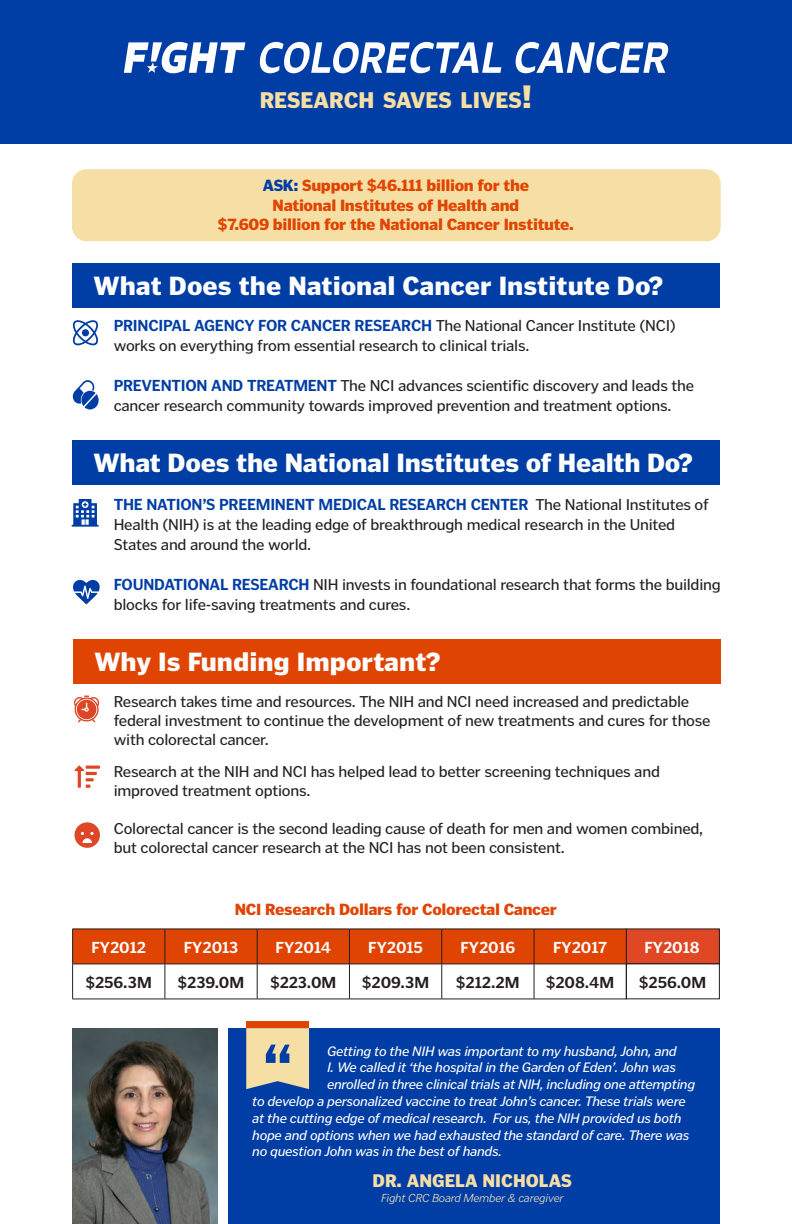
<style>
.page{position:relative;width:792px;height:1224px;background:#fff}
.page>*{position:absolute;margin:0;border:0;box-sizing:border-box;transform-origin:0 0}
.t1{font:900 50.4px "Poynter Gothic Text";color:#003da5}
.t2{font:900 26px "Poynter Gothic Text";letter-spacing:-.005em;color:#fff}
.t3{font:900 22.4px "Poynter Gothic Text";color:#f6dfa4}
.t4{font:900 18px "Poynter Gothic Text";color:#f6dfa4}
.t5{font:16px/19.2px "Poynter Gothic Text";letter-spacing:-.015em;color:#231f20}
.t6{font:900 16px "Poynter Gothic Text";letter-spacing:-.02em;color:#e04403}
.t7{font:700 16px "Poynter Gothic Text";letter-spacing:-.015em;color:#003da5}
.t8{font:700 16px "Poynter Gothic Text";color:#231f20}
.t9{font:700 16px "Poynter Gothic Text";color:#fff}
.t10{font:italic 14px "Poynter Gothic Text";letter-spacing:-.02em;color:#fff}
.t11{font:italic 300 12px "Poynter Gothic Text";letter-spacing:-.015em;color:#f8e7bb}
.s1{font-size:32px}
.s2{color:#003da5}
.s3{font-weight:700;color:#003da5}
.s4{font-weight:400;color:#231f20}
</style>
<div class="page">
<div style="left:0;top:0;width:792px;height:144px;background:#003da5"></div>
<div style="left:73px;top:639px;width:648px;height:45px;background:#e04403"></div>
<div style="left:72px;top:169px;width:649px;height:72px;background:#f6dfa4;border-radius:14px"></div>
<div style="left:72px;top:263px;width:648px;height:45px;background:#003da5"></div>
<div style="left:229px;top:1028px;width:491px;height:196px;background:#003da5"></div>
<svg style="left:246px;top:1028px;width:63px;height:61px;background:#e4d3a4"></svg>
<div style="left:246px;top:1022px;width:63px;height:6px;background:#e04403"></div>
<img style="left:72px;top:1028px;width:145px;height:196px">
<div style="left:72px;top:440px;width:648px;height:45px;background:#003da5"></div>
<svg style="left:124px;top:42px;width:121px;height:31px"></svg>
<svg style="left:259px;top:42px;width:242px;height:31px"></svg>
<svg style="left:515px;top:42px;width:153px;height:31px"></svg>
<div style="left:626px;top:929px;width:93px;height:35px;background:#df4725"></div>
<div style="left:626px;top:929px;width:94px;height:35px;border:1px solid #231f20"></div>
<div style="left:73px;top:930px;width:553px;height:34px;background:#e04403"></div>
<hr style="left:72px;top:929px;width:93px;height:1px;background:#231f20">
<hr style="left:72px;top:929px;width:1px;height:35px;background:#231f20">
<hr style="left:165px;top:929px;width:92px;height:1px;background:#231f20">
<hr style="left:165px;top:929px;width:1px;height:35px;background:#231f20">
<hr style="left:257px;top:929px;width:92px;height:1px;background:#231f20">
<hr style="left:257px;top:929px;width:1px;height:35px;background:#231f20">
<hr style="left:349px;top:929px;width:93px;height:1px;background:#231f20">
<hr style="left:349px;top:929px;width:1px;height:35px;background:#231f20">
<hr style="left:442px;top:929px;width:92px;height:1px;background:#231f20">
<hr style="left:441px;top:929px;width:1px;height:35px;background:#231f20">
<hr style="left:534px;top:929px;width:93px;height:1px;background:#231f20">
<hr style="left:534px;top:929px;width:1px;height:35px;background:#231f20">
<hr style="left:626px;top:929px;width:1px;height:35px;background:#231f20">
<hr style="left:72px;top:964px;width:93px;height:1px;background:#231f20">
<hr style="left:72px;top:964px;width:1px;height:35px;background:#231f20">
<hr style="left:165px;top:964px;width:92px;height:1px;background:#231f20">
<hr style="left:165px;top:964px;width:1px;height:35px;background:#231f20">
<hr style="left:257px;top:964px;width:92px;height:1px;background:#231f20">
<hr style="left:257px;top:964px;width:1px;height:35px;background:#231f20">
<hr style="left:349px;top:964px;width:93px;height:1px;background:#231f20">
<hr style="left:349px;top:964px;width:1px;height:35px;background:#231f20">
<hr style="left:442px;top:964px;width:92px;height:1px;background:#231f20">
<hr style="left:441px;top:964px;width:1px;height:35px;background:#231f20">
<hr style="left:534px;top:964px;width:93px;height:1px;background:#231f20">
<hr style="left:534px;top:964px;width:1px;height:35px;background:#231f20">
<hr style="left:626px;top:964px;width:1px;height:35px;background:#231f20">
<hr style="left:72px;top:999px;width:93px;height:1px;background:#231f20">
<hr style="left:165px;top:999px;width:92px;height:1px;background:#231f20">
<hr style="left:257px;top:999px;width:92px;height:1px;background:#231f20">
<hr style="left:349px;top:999px;width:93px;height:1px;background:#231f20">
<hr style="left:442px;top:999px;width:92px;height:1px;background:#231f20">
<hr style="left:534px;top:999px;width:93px;height:1px;background:#231f20">
<svg style="left:72px;top:380px;width:27px;height:29px"></svg>
<svg style="left:72px;top:320px;width:26px;height:25px"></svg>
<div style="left:82px;top:329px;width:7px;height:7px;background:#003da5;border-radius:50%"></div>
<svg style="left:72px;top:499px;width:27px;height:28px"></svg>
<svg style="left:73px;top:579px;width:27px;height:25px"></svg>
<svg style="left:74px;top:696px;width:25px;height:26px"></svg>
<svg style="left:75px;top:766px;width:25px;height:22px"></svg>
<svg style="left:75px;top:822px;width:25px;height:26px"></svg>
<p class="t3" style="left:260px;top:87px;width:274px">RESEARCH SAVES LIVES<span class="s1">!</span></p>
<p class="t6" style="left:263px;top:177px;width:268px"><span class="s2">ASK:</span> Support $46.111 billion for the</p>
<p class="t6" style="left:273px;top:196px;width:248px">National Institutes of Health and</p>
<p class="t6" style="left:218px;top:215px;width:358px">$7.609 billion for the National Cancer Institute.</p>
<p class="t2" style="left:94px;top:270px;width:571px">What Does the National Cancer Institute Do?</p>
<p class="t5" style="left:114px;top:316px;width:564px;line-height:20px"><span class="s3">PRINCIPAL AGENCY FOR CANCER RESEARCH</span> The National Cancer Institute (NCI) works on everything from essential research to clinical trials.</p>
<p class="t5" style="left:114px;top:376px;width:582px"><span class="s3">PREVENTION AND TREATMENT</span> The NCI advances scientific discovery and leads the</p>
<p class="t5" style="left:114px;top:396px;width:559px">cancer research community towards improved prevention and treatment options.</p>
<p class="t2" style="left:94px;top:448px;width:601px">What Does the National Institutes of Health Do?</p>
<p class="t7" style="left:114px;top:496px;width:596px">THE NATION’S PREEMINENT MEDICAL RESEARCH CENTER <span class="s4">The National Institutes of</span></p>
<p class="t5" style="left:114px;top:515px;width:563px;line-height:20px">Health (NIH) is at the leading edge of breakthrough medical research in the United<br>States and around the world.</p>
<p class="t5" style="left:114px;top:575px;width:608px;line-height:20px"><span class="s3">FOUNDATIONAL RESEARCH</span> NIH invests in foundational research that forms the building blocks for life-saving treatments and cures.</p>
<p class="t2" style="left:94px;top:647px;width:348px">Why Is Funding Important?</p>
<p class="t5" style="left:114px;top:692px;width:598px">Research takes time and resources. The NIH and NCI need increased and predictable federal investment to continue the development of new treatments and cures for those with colorectal cancer.</p>
<p class="t5" style="left:114px;top:762px;width:548px">Research at the NIH and NCI has helped lead to better screening techniques and improved treatment options.</p>
<p class="t5" style="left:114px;top:819px;width:591px">Colorectal cancer is the second leading cause of death for men and women combined, but colorectal cancer research at the NCI has not been consistent.</p>
<p class="t6" style="left:235px;top:901px;width:324px">NCI Research Dollars for Colorectal Cancer</p>
<p class="t9" style="left:91px;top:938px;width:56px">FY2012</p>
<p class="t9" style="left:184px;top:938px;width:56px">FY2013</p>
<p class="t9" style="left:276px;top:938px;width:57px">FY2014</p>
<p class="t9" style="left:368px;top:938px;width:56px">FY2015</p>
<p class="t9" style="left:460px;top:938px;width:56px">FY2016</p>
<p class="t9" style="left:553px;top:938px;width:56px">FY2017</p>
<p class="t8" style="left:86px;top:973px;width:68px">$256.3M</p>
<p class="t8" style="left:178px;top:973px;width:68px">$239.0M</p>
<p class="t8" style="left:270px;top:973px;width:67px">$223.0M</p>
<p class="t8" style="left:362px;top:973px;width:68px">$209.3M</p>
<p class="t8" style="left:456px;top:973px;width:65px">$212.2M</p>
<p class="t8" style="left:546px;top:973px;width:70px">$208.4M</p>
<p class="t9" style="left:644px;top:938px;width:57px">FY2018</p>
<p class="t8" style="left:639px;top:973px;width:68px">$256.0M</p>
<p class="t1" style="left:263px;top:1033px;width:30px">“</p>
<p class="t10" style="left:327px;top:1043px;width:351px">Getting to the NIH was important to my husband, John, and</p>
<p class="t10" style="left:327px;top:1060px;width:350px">I. We called it ‘the hospital in the Garden of Eden’. John was</p>
<p class="t10" style="left:327px;top:1077px;width:370px">enrolled in three clinical trials at NIH, including one attempting</p>
<p class="t10" style="left:252px;top:1093px;width:435px">to develop a personalized vaccine to treat John’s cancer. These trials were</p>
<p class="t10" style="left:252px;top:1110px;width:431px">at the cutting edge of medical research. For us, the NIH provided us both</p>
<p class="t10" style="left:252px;top:1127px;width:439px">hope and options when we had exhausted the standard of care. There was</p>
<p class="t10" style="left:252px;top:1144px;width:251px">no question John was in the best of hands.</p>
<p class="t4" style="left:373px;top:1170px;width:201px">DR. ANGELA NICHOLAS</p>
<p class="t11" style="left:381px;top:1191px;width:184px">Fight CRC Board Member &amp; caregiver</p>
</div>
